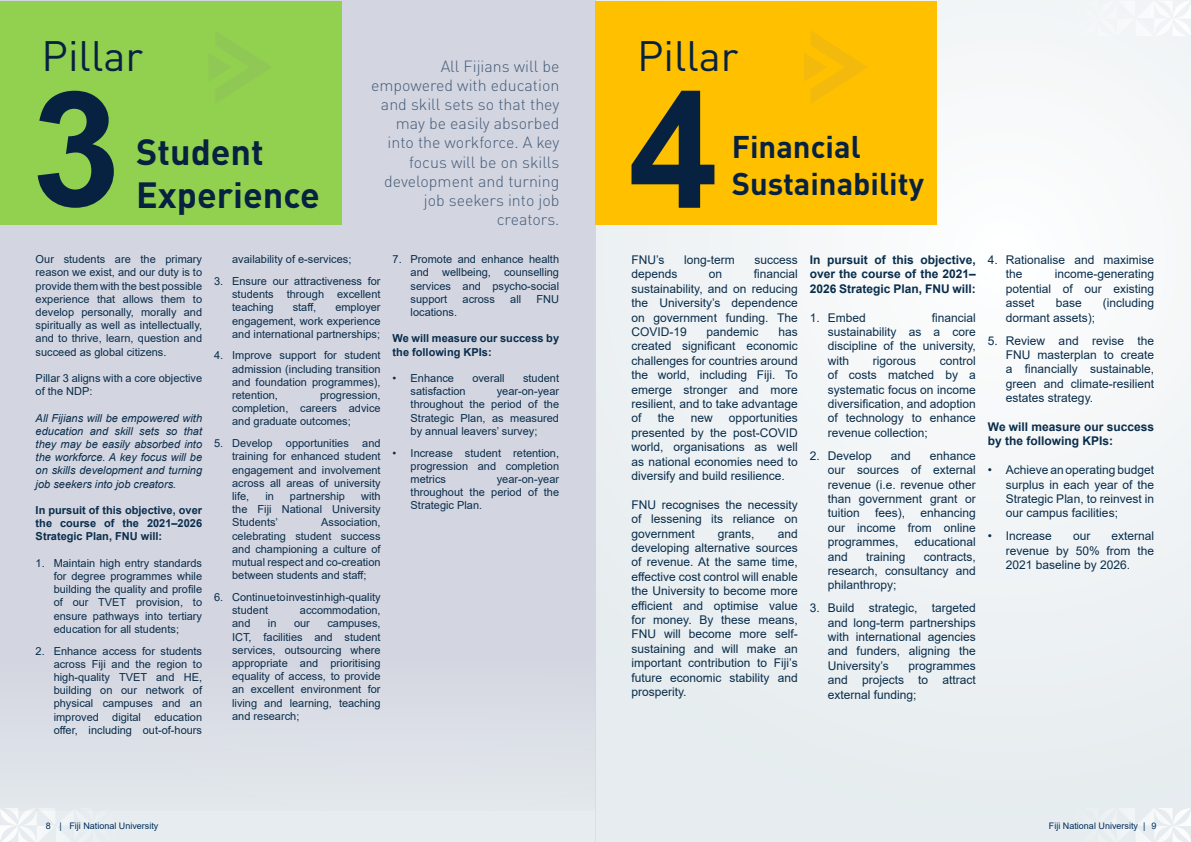
<style>
.page{position:relative;width:1191px;height:842px;background:#fff}
.page>*{position:absolute;margin:0;border:0;box-sizing:border-box;transform-origin:0 0}
.t1{font:42px "DIN Pro";color:#072241}
.t2{font:700 36px/43.2px "DIN Pro";color:#072241}
.t3{font:700 31px/37.2px "DIN Pro";color:#072241}
.t4{font:300 16px/19.2px "DIN Pro";color:#445c79;text-align:right}
.t5{font:12px/14.4px "Arial";color:#092d4b;text-align:justify}
.t6{font:700 12px/14.4px "Arial";color:#092d4b;text-align:justify}
.t7{font:11px/13.2px "Arial";color:#092d4b;text-align:justify}
.t8{font:italic 11px/13.2px "Arial";color:#092d4b;text-align:justify}
.t9{font:700 11px/13.2px "Arial";color:#092d4b;text-align:justify}
.t10{font:9px "Arial";color:#002f5c}
</style>
<div class="page">
<div style="left:595px;top:0;width:596px;height:842px;background:#eff3f5"></div>
<svg style="left:1170px;top:808px;width:21px;height:34px"></svg>
<div style="left:0;top:0;width:595px;height:842px;background:#e6ecef"></div>
<svg style="left:0;top:811px;width:69px;height:31px"></svg>
<svg style="left:1150px;top:1px;width:41px;height:35px"></svg>
<div style="left:0;top:0;width:595px;height:811px;background:#d3d5e0"></div>
<div style="left:0;top:1px;width:341px;height:224px;background:#92d050"></div>
<div style="left:595px;top:1px;width:341px;height:224px;background:#ffc000"></div>
<svg style="left:804px;top:31px;width:63px;height:72px"></svg>
<svg style="left:38px;top:91px;width:76px;height:117px"></svg>
<svg style="left:631px;top:91px;width:83px;height:117px"></svg>
<h1 class="t1" style="left:42px;top:23px;width:103px">Pillar</h1>
<h1 class="t1" style="left:637px;top:23px;width:103px">Pillar</h1>
<h3 class="t4" style="left:371px;top:55px;width:190px">All Fijians will be empowered with education and skill sets so that they may be easily absorbed into the workforce. A key focus will be on skills development and turning job seekers into job creators.</h3>
<h3 class="t3" style="left:732px;top:124px;width:194px">Financial<br>Sustainability</h3>
<h2 class="t2" style="left:136px;top:126px;width:185px">Student<br>Experience</h2>
<p class="t7" style="left:36px;top:253px;width:168px">Our students are the primary reason we exist, and our duty is to provide them with the best possible experience that allows them to develop personally, morally and spiritually as well as intellectually, and to thrive, learn, question and succeed as global citizens.</p>
<p class="t7" style="left:36px;top:371px;width:168px">Pillar 3 aligns with a core objective of the NDP:</p>
<p class="t8" style="left:36px;top:411px;width:168px">All Fijians will be empowered with education and skill sets so that they may be easily absorbed into the workforce. A key focus will be on skills development and turning job seekers into job creators.</p>
<p class="t9" style="left:36px;top:504px;width:168px">In pursuit of this objective, over the course of the 2021–2026<br>Strategic Plan, FNU will:</p>
<p class="t7" style="left:54px;top:556px;width:150px;text-indent:-18px">1. Maintain high entry standards for degree programmes while building the quality and profile of our TVET provision, to ensure pathways into tertiary education for all students;</p>
<p class="t7" style="left:54px;top:644px;width:150px;text-indent:-18px">2. Enhance access for students across Fiji and the region to high-quality TVET and HE, building on our network of physical campuses and an improved digital education offer, including out-of-hours</p>
<p class="t7" style="left:232px;top:253px;width:121px">availability of e-services;</p>
<p class="t7" style="left:232px;top:274px;width:150px;text-indent:-18px">3. Ensure our attractiveness for students through excellent teaching</p>
<p class="t7" style="left:293px;top:301px;width:25px">staff,</p>
<p class="t7" style="left:232px;top:301px;width:150px;text-indent:103px">employer engagement, work experience and international partnerships;</p>
<p class="t7" style="left:232px;top:349px;width:150px;text-indent:-18px">4. Improve support for student admission (including transition and foundation programmes), retention,</p>
<p class="t7" style="left:232px;top:388px;width:150px;text-indent:88px">progression, completion, careers advice and graduate outcomes;</p>
<p class="t7" style="left:232px;top:437px;width:150px;text-indent:-18px">5. Develop opportunities and training for enhanced student engagement and involvement across all areas of university life,</p>
<p class="t7" style="left:232px;top:489px;width:150px;text-indent:129px">with the Fiji National University Students’</p>
<p class="t7" style="left:265px;top:489px;width:10px">in</p>
<p class="t7" style="left:290px;top:489px;width:57px">partnership</p>
<p class="t7" style="left:232px;top:516px;width:150px;text-indent:89px">Association, celebrating student success and championing a culture of mutual respect and co-creation between students and staff;</p>
<p class="t7" style="left:232px;top:590px;width:150px;text-indent:-18px">6. Continue to invest in high-quality student</p>
<p class="t7" style="left:300px;top:603px;width:82px">accommodation,</p>
<p class="t7" style="left:232px;top:617px;width:20px">and</p>
<p class="t7" style="left:268px;top:617px;width:10px">in</p>
<p class="t7" style="left:294px;top:617px;width:17px">our</p>
<p class="t7" style="left:232px;top:617px;width:150px;text-indent:95px">campuses, ICT, facilities and student services, outsourcing where appropriate and prioritising equality of access, to provide an excellent environment for living and learning, teaching and research;</p>
<p class="t7" style="left:410px;top:253px;width:150px;text-indent:-18px">7. Promote and enhance health and wellbeing, counselling services and psycho-social support</p>
<p class="t7" style="left:462px;top:292px;width:34px">across</p>
<p class="t7" style="left:510px;top:292px;width:13px">all</p>
<p class="t7" style="left:536px;top:292px;width:24px">FNU</p>
<p class="t7" style="left:410px;top:305px;width:48px">locations.</p>
<p class="t9" style="left:392px;top:332px;width:168px">We will measure our success by the following KPIs:</p>
<p class="t7" style="left:392px;top:371px;width:63px">• Enhance</p>
<p class="t7" style="left:472px;top:371px;width:34px">overall</p>
<p class="t7" style="left:523px;top:371px;width:38px">student</p>
<p class="t7" style="left:410px;top:385px;width:57px">satisfaction</p>
<p class="t7" style="left:410px;top:385px;width:150px;text-indent:86px">year-on-year throughout the period of the Strategic Plan, as measured by annual leavers’ survey;</p>
<p class="t7" style="left:410px;top:446px;width:150px;text-indent:-18px">• Increase student retention, progression and completion metrics</p>
<p class="t7" style="left:410px;top:472px;width:150px;text-indent:86px">year-on-year throughout the period of the Strategic Plan.</p>
<p class="t5" style="left:631px;top:252px;width:35px">FNU’s</p>
<p class="t5" style="left:684px;top:252px;width:52px">long-term</p>
<p class="t5" style="left:754px;top:252px;width:45px">success</p>
<p class="t5" style="left:631px;top:267px;width:48px">depends</p>
<p class="t5" style="left:709px;top:267px;width:15px">on</p>
<p class="t5" style="left:631px;top:267px;width:168px;text-indent:122px">financial sustainability, and on reducing the University’s dependence on government funding. The COVID-19</p>
<p class="t5" style="left:631px;top:324px;width:168px;text-indent:147px">has created significant economic challenges for countries around the world, including Fiji. To emerge stronger and more resilient, and to take advantage of</p>
<p class="t5" style="left:706px;top:324px;width:54px">pandemic</p>
<p class="t5" style="left:631px;top:411px;width:168px;text-indent:97px">opportunities presented by the post-COVID world, organisations as well as national economies need to diversify and build resilience.</p>
<p class="t5" style="left:631px;top:497px;width:168px">FNU recognises the necessity of lessening its reliance on government</p>
<p class="t5" style="left:658px;top:411px;width:18px">the</p>
<p class="t5" style="left:690px;top:411px;width:24px">new</p>
<p class="t5" style="left:631px;top:526px;width:168px;text-indent:146px">and developing alternative sources of revenue. At the same time, effective cost control will enable the University to become more efficient and optimise value for money. By these means, FNU will become more self&shy;sustaining and will make an important contribution to Fiji’s future economic stability and prosperity.</p>
<p class="t5" style="left:718px;top:526px;width:38px">grants,</p>
<p class="t6" style="left:809px;top:253px;width:168px">In pursuit of this objective, over the course of the 2021– 2026 Strategic Plan, FNU will:</p>
<p class="t5" style="left:809px;top:310px;width:58px">1. Embed</p>
<p class="t5" style="left:827px;top:310px;width:150px;text-indent:104px">financial sustainability as a core discipline of the university, with</p>
<p class="t5" style="left:827px;top:353px;width:150px;text-indent:112px">control of costs matched by a systematic focus on income diversification, and adoption of technology to enhance revenue collection;</p>
<p class="t5" style="left:809px;top:448px;width:64px">2. Develop</p>
<p class="t5" style="left:890px;top:448px;width:22px">and</p>
<p class="t5" style="left:872px;top:353px;width:45px">rigorous</p>
<p class="t5" style="left:827px;top:448px;width:150px;text-indent:102px">enhance our sources of external revenue (i.e. revenue other than government grant or tuition</p>
<p class="t5" style="left:875px;top:506px;width:32px">fees),</p>
<p class="t5" style="left:827px;top:506px;width:150px;text-indent:93px">enhancing our income from online programmes,</p>
<p class="t5" style="left:914px;top:535px;width:63px">educational</p>
<p class="t5" style="left:827px;top:549px;width:22px">and</p>
<p class="t5" style="left:866px;top:549px;width:41px">training</p>
<p class="t5" style="left:827px;top:549px;width:150px;text-indent:96px">contracts, research, consultancy and philanthropy;</p>
<p class="t5" style="left:827px;top:601px;width:150px;text-indent:-18px">3. Build strategic, targeted and long-term partnerships with international agencies and funders, aligning the University’s</p>
<p class="t5" style="left:827px;top:658px;width:150px;text-indent:81px">programmes and projects to attract external funding;</p>
<p class="t5" style="left:1006px;top:252px;width:150px;text-indent:-18px">4. Rationalise and maximise the</p>
<p class="t5" style="left:1006px;top:267px;width:150px;text-indent:49px">income-generating potential of our existing asset</p>
<p class="t5" style="left:1055px;top:296px;width:28px">base</p>
<p class="t5" style="left:1102px;top:296px;width:53px">(including</p>
<p class="t5" style="left:1006px;top:310px;width:91px">dormant assets);</p>
<p class="t5" style="left:1006px;top:333px;width:150px;text-indent:-18px">5. Review and revise the FNU masterplan to create a financially sustainable, green and climate-resilient estates strategy.</p>
<p class="t6" style="left:988px;top:420px;width:168px">We will measure our success by the following KPIs:</p>
<p class="t5" style="left:1006px;top:463px;width:150px;text-indent:-18px">• Achieve an operating budget surplus in each year of the Strategic Plan, to reinvest in our campus facilities;</p>
<p class="t5" style="left:988px;top:529px;width:66px">• Increase</p>
<p class="t5" style="left:1073px;top:529px;width:19px">our</p>
<p class="t5" style="left:1006px;top:529px;width:150px;text-indent:105px">external revenue by 50% from the 2021 baseline by 2026.</p>
<p class="t10" style="left:46px;top:820px;width:114px">8 | Fiji National University</p>
<p class="t10" style="left:1049px;top:820px;width:109px">Fiji National University | 9</p>
</div>
